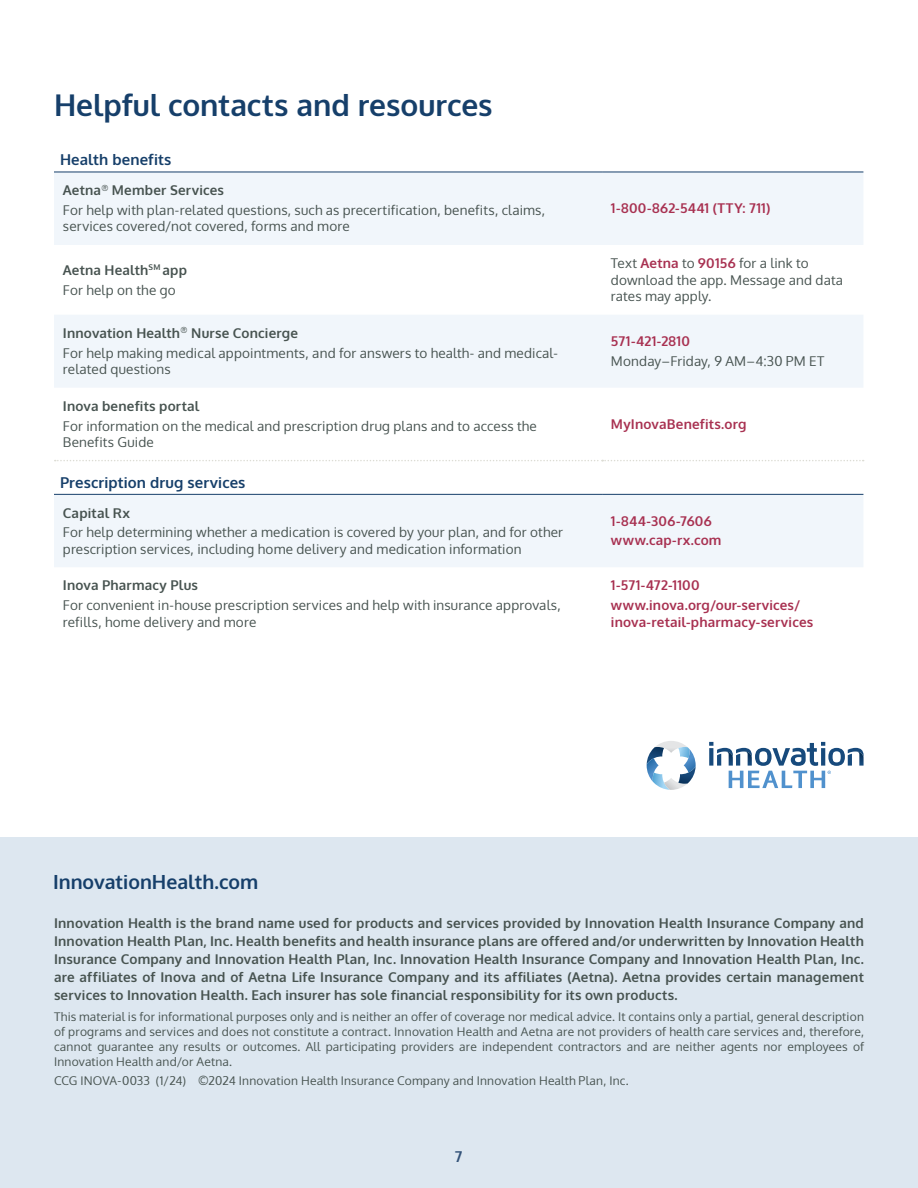
<style>
.page{position:relative;width:918px;height:1188px;background:#fff}
.page>*{position:absolute;margin:0;border:0;box-sizing:border-box;transform-origin:0 0}
.t1{font:700 30px "Oxygen";color:#163f6a}
.t2{font:700 19.5px "Oxygen";color:#163f6a}
.t3{font:700 15px "Oxygen";letter-spacing:.01em;color:#163f6a}
.t4{font:700 15px "Oxygen";color:#335379}
.t5{font:700 13.5px/18px "Oxygen";letter-spacing:.015em;color:#475350;text-align:justify}
.t6{font:13.5px/16.5px "Oxygen";letter-spacing:.015em;color:#475350}
.t7{font:700 13.5px/16.5px "Oxygen";letter-spacing:.015em;color:#a83151}
.t8{font:12px/15px "Oxygen";letter-spacing:.02em;color:#475350;text-align:justify}
.t9{font:12px "Oxygen";color:#475350}
.s1{font-weight:700;color:#a83151}
</style>
<div class="page">
<div style="left:0;top:838px;width:918px;height:350px;background:#dde7f0"></div>
<svg style="left:54px;top:173px;width:809px;height:394px;fill:#f1f6fb"></svg>
<svg style="left:55px;top:460px;width:809px;height:1px"></svg>
<hr style="left:54px;top:172px;width:548px;height:1px;background:#163f6a">
<hr style="left:602px;top:172px;width:261px;height:1px;background:#163f6a">
<hr style="left:54px;top:494px;width:548px;height:1px;background:#163f6a">
<hr style="left:602px;top:494px;width:261px;height:1px;background:#163f6a">
<svg style="left:709px;top:742px;width:155px;height:46px"></svg>
<svg style="left:647px;top:741px;width:49px;height:49px"></svg>
<h2 class="t1" style="left:54px;top:87px;width:440px">Helpful contacts and resources</h2>
<h3 class="t3" style="left:60px;top:150px;width:113px">Health benefits</h3>
<p class="t5" style="left:63px;top:182px;width:163px">Aetna<sup>®</sup> Member Services</p>
<p class="t6" style="left:63px;top:202px;width:484px">For help with plan-related questions, such as precertification, benefits, claims, services covered/not covered, forms and more</p>
<p class="t7" style="left:611px;top:201px;width:161px">1-800-862-5441 (TTY: 711)</p>
<p class="t5" style="left:63px;top:261px;width:126px">Aetna Health<sup>SM</sup> app</p>
<p class="t6" style="left:63px;top:282px;width:114px">For help on the go</p>
<p class="t6" style="left:611px;top:255px;width:234px">Text <span class="s1">Aetna</span> to <span class="s1">90156</span> for a link to download the app. Message and data rates may apply.</p>
<p class="t5" style="left:63px;top:324px;width:237px">Innovation Health<sup>®</sup> Nurse Concierge</p>
<p class="t6" style="left:63px;top:345px;width:496px">For help making medical appointments, and for answers to health- and medical&shy;related questions</p>
<p class="t7" style="left:611px;top:333px;width:81px">571-421-2810</p>
<p class="t6" style="left:611px;top:353px;width:215px">Monday–Friday, 9 AM–4:30 PM ET</p>
<p class="t5" style="left:63px;top:397px;width:138px">Inova benefits portal</p>
<p class="t6" style="left:63px;top:418px;width:476px">For information on the medical and prescription drug plans and to access the<br>Benefits Guide</p>
<p class="t7" style="left:611px;top:416px;width:137px">MyInovaBenefits.org</p>
<h3 class="t3" style="left:60px;top:473px;width:187px">Prescription drug services</h3>
<p class="t5" style="left:63px;top:504px;width:69px">Capital Rx</p>
<p class="t6" style="left:63px;top:524px;width:502px">For help determining whether a medication is covered by your plan, and for other prescription services, including home delivery and medication information</p>
<p class="t7" style="left:611px;top:513px;width:102px">1-844-306-7606</p>
<p class="t7" style="left:611px;top:533px;width:112px">www.cap-rx.com</p>
<p class="t5" style="left:63px;top:577px;width:137px">Inova Pharmacy Plus</p>
<p class="t6" style="left:63px;top:597px;width:499px">For convenient in-house prescription services and help with insurance approvals, refills, home delivery and more</p>
<p class="t7" style="left:611px;top:578px;width:90px">1-571-472-1100</p>
<p class="t7" style="left:611px;top:597px;width:204px">www.inova.org/our-services/ inova-retail-pharmacy-services</p>
<p class="t2" style="left:53px;top:870px;width:207px">InnovationHealth.com</p>
<p class="t5" style="left:54px;top:914px;width:812px">Innovation Health is the brand name used for products and services provided by Innovation Health Insurance Company and Innovation Health Plan, Inc. Health benefits and health insurance plans are offered and/or underwritten by Innovation Health Insurance Company and Innovation Health Plan, Inc. Innovation Health Insurance Company and Innovation Health Plan, Inc. are affiliates of Inova and of Aetna Life Insurance Company and its affiliates (Aetna). Aetna provides certain management services to Innovation Health. Each insurer has sole financial responsibility for its own products.</p>
<p class="t8" style="left:54px;top:1010px;width:812px">This material is for informational purposes only and is neither an offer of coverage nor medical advice. It contains only a partial, general description of programs and services and does not constitute a contract. Innovation Health and Aetna are not providers of health care services and, therefore, cannot guarantee any results or outcomes. All participating providers are independent contractors and are neither agents nor employees of Innovation Health and/or Aetna.</p>
<p class="t9" style="left:54px;top:1072px;width:134px">CCG INOVA-0033 (1/24)</p>
<p class="t8" style="left:198px;top:1073px;width:432px">©2024 Innovation Health Insurance Company and Innovation Health Plan, Inc.</p>
<p class="t4" style="left:455px;top:1147px;width:9px">7</p>
</div>
